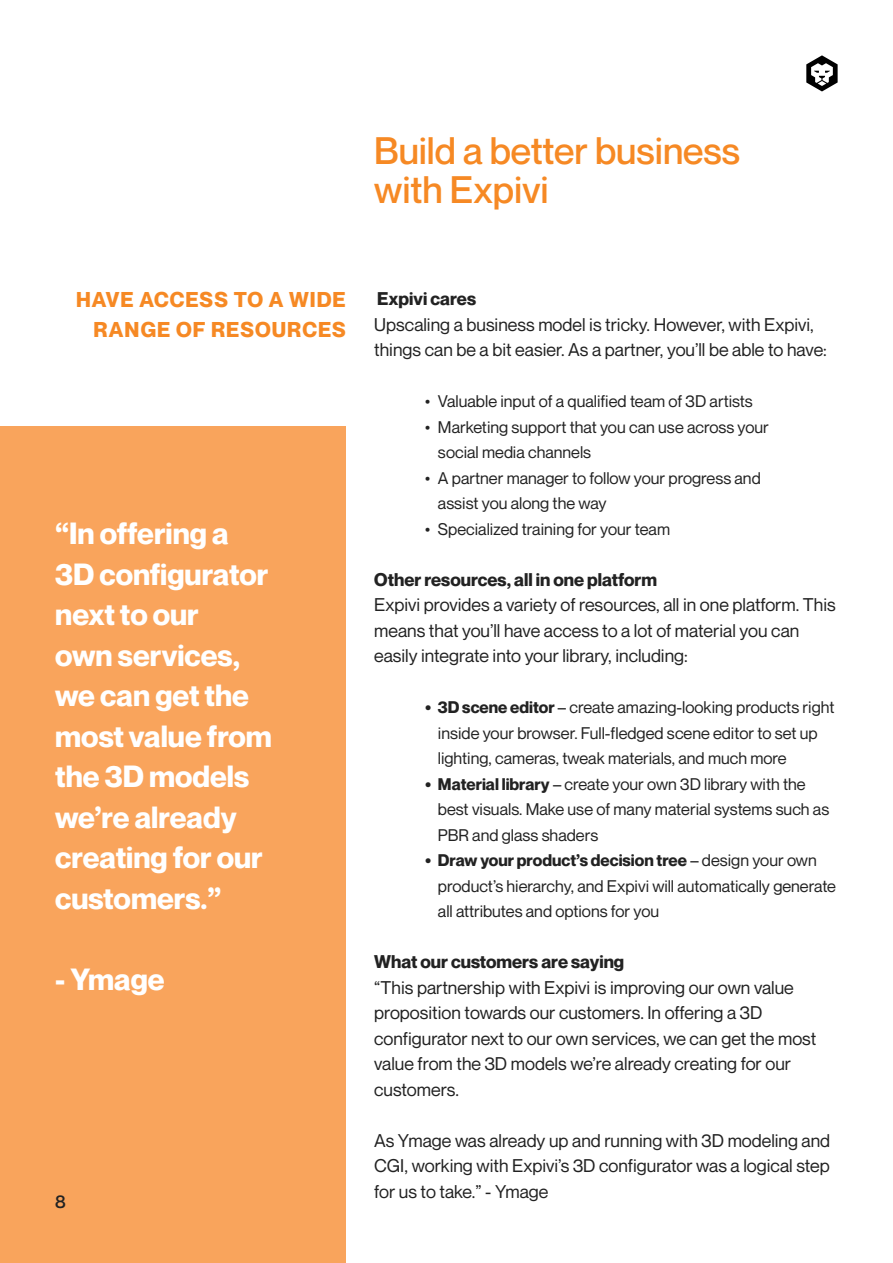
<style>
.page{position:relative;width:893px;height:1263px;background:#fff}
.page>*{position:absolute;margin:0;border:0;box-sizing:border-box;transform-origin:0 0}
.t1{font:500 37.5px/39px "Neue Montreal";color:#f68924}
.t2{font:700 30px/40.5px "Neue Montreal";color:#fff}
.t3{font:700 21px/30px "Neue Montreal";letter-spacing:.05em;color:#f68924;text-align:right}
.t4{font:18px/25.5px "Neue Montreal";color:#222}
.t5{font:700 18px "Neue Montreal";color:#222}
.t6{font:500 18px "Neue Montreal";color:#222}
.t7{font:16.5px/25.5px "Neue Montreal";color:#222}
.s1{font-weight:700}
</style>
<div class="page">
<div style="left:0;top:427px;width:346px;height:836px;background:#f9a45c"></div>
<svg style="left:806px;top:55px;width:32px;height:36px"></svg>
<h1 class="t1" style="left:374px;top:131px;width:367px">Build a better business with Expivi</h1>
<p class="t3" style="left:76px;top:285px;width:271px">HAVE ACCESS TO A WIDE<br>RANGE OF RESOURCES</p>
<h2 class="t2" style="left:55px;top:513px;width:218px">“In offering a<br>3D configurator next to our<br>own services, we can get the most value from the 3D models we’re already creating for our customers.”</h2>
<h2 class="t2" style="left:55px;top:959px;width:111px">- Ymage</h2>
<p class="t6" style="left:55px;top:1190px;width:12px">8</p>
<p class="t5" style="left:377px;top:288px;width:100px">Expivi cares</p>
<p class="t4" style="left:374px;top:312px;width:454px">Upscaling a business model is tricky. However, with Expivi, things can be a bit easier. As a partner, you’ll be able to have:</p>
<p class="t7" style="left:425px;top:389px;width:329px">• Valuable input of a qualified team of 3D artists</p>
<p class="t7" style="left:438px;top:414px;width:332px;text-indent:-13px">• Marketing support that you can use across your social media channels</p>
<p class="t7" style="left:438px;top:465px;width:324px;text-indent:-13px">• A partner manager to follow your progress and assist you along the way</p>
<p class="t7" style="left:425px;top:516px;width:246px">• Specialized training for your team</p>
<p class="t5" style="left:374px;top:568px;width:284px">Other resources, all in one platform</p>
<p class="t4" style="left:374px;top:592px;width:463px">Expivi provides a variety of resources, all in one platform. This means that you’ll have access to a lot of material you can easily integrate into your library, including:</p>
<p class="t7" style="left:438px;top:695px;width:398px;text-indent:-13px"><span class="s1">• 3D scene editor</span> – create amazing-looking products right inside your browser. Full-fledged scene editor to set up lighting, cameras, tweak materials, and much more</p>
<p class="t7" style="left:438px;top:771px;width:393px;text-indent:-13px"><span class="s1">• Material library</span> – create your own 3D library with the best visuals. Make use of many material systems such as<br>PBR and glass shaders</p>
<p class="t7" style="left:438px;top:848px;width:400px;text-indent:-13px"><span class="s1">• Draw your product’s decision tree</span> – design your own product’s hierarchy, and Expivi will automatically generate all attributes and options for you</p>
<p class="t5" style="left:374px;top:951px;width:252px">What our customers are saying</p>
<p class="t4" style="left:374px;top:975px;width:443px">“This partnership with Expivi is improving our own value proposition towards our customers. In offering a 3D configurator next to our own services, we can get the most value from the 3D models we’re already creating for our customers.</p>
<p class="t4" style="left:374px;top:1128px;width:458px;text-align:justify">As Ymage was already up and running with 3D modeling and CGI, working with Expivi’s 3D configurator was a logical step for us to take.” - Ymage</p>
</div>
